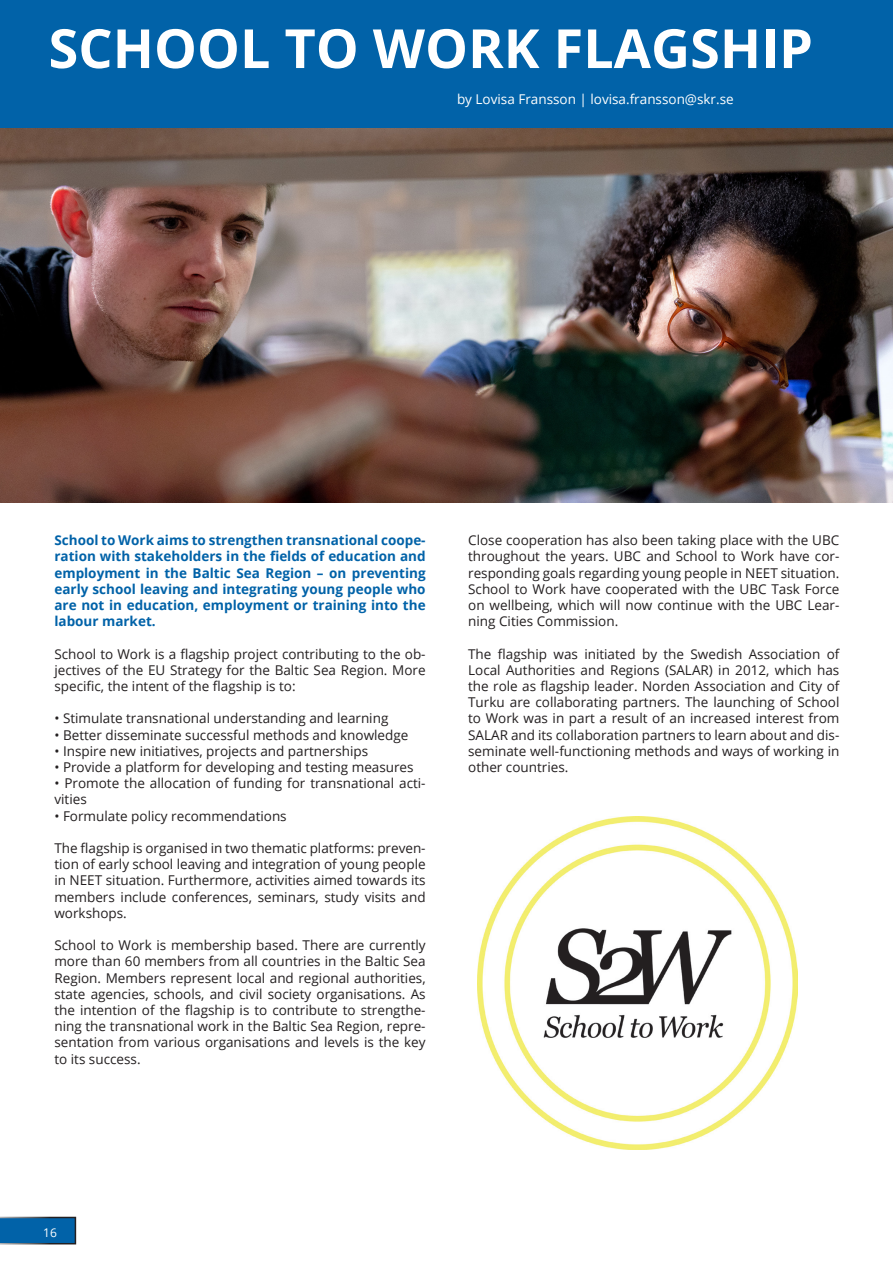
<style>
.page{position:relative;width:893px;height:1263px;background:#fff}
.page>*{position:absolute;margin:0;border:0;box-sizing:border-box;transform-origin:0 0}
.t1{font:700 54px "Open Sans";color:#fff}
.t2{font:13.5px/16.2px "Open Sans";color:#231f20;text-align:justify}
.t3{font:700 13.5px/16.2px "Open Sans";color:#0162a8;text-align:justify}
.t4{font:13.5px "Open Sans";color:#fff}
.t5{font:12px "Open Sans";color:#fff}
</style>
<div class="page">
<img style="left:0;top:128px;width:893px;height:374px">
<div style="left:0;top:0;width:893px;height:128px;background:#0162a8"></div>
<svg style="left:0;top:1217px;width:76px;height:27px;background:#085f9f"></svg>
<img style="left:477px;top:817px;width:320px;height:332px">
<p class="t1" style="left:49px;top:10px;width:766px">SCHOOL TO WORK FLAGSHIP</p>
<p class="t4" style="left:457px;top:90px;width:278px">by Lovisa Fransson | lovisa.fransson@skr.se</p>
<p class="t3" style="left:54px;top:532px;width:373px">School to Work aims to strengthen transnational coope&shy;ration with stakeholders in the fields of education and employment in the Baltic Sea Region – on preventing early school leaving and integrating young people who are not in education, employment or training into the labour market.</p>
<p class="t2" style="left:54px;top:645px;width:373px">School to Work is a flagship project contributing to the ob&shy;jectives of the EU Strategy for the Baltic Sea Region. More specific, the intent of the flagship is to:</p>
<p class="t2" style="left:54px;top:710px;width:335px">• Stimulate transnational understanding and learning</p>
<p class="t2" style="left:54px;top:726px;width:356px">• Better disseminate successful methods and knowledge</p>
<p class="t2" style="left:54px;top:742px;width:315px">• Inspire new initiatives, projects and partnerships</p>
<p class="t2" style="left:54px;top:759px;width:361px">• Provide a platform for developing and testing measures</p>
<p class="t2" style="left:54px;top:775px;width:373px">• Promote the allocation of funding for transnational acti&shy;vities</p>
<p class="t2" style="left:54px;top:807px;width:234px">• Formulate policy recommendations</p>
<p class="t2" style="left:54px;top:840px;width:373px">The flagship is organised in two thematic platforms: preven&shy;tion of early school leaving and integration of young people in NEET situation. Furthermore, activities aimed towards its members include conferences, seminars, study visits and workshops.</p>
<p class="t2" style="left:54px;top:937px;width:373px">School to Work is membership based. There are currently more than 60 members from all countries in the Baltic Sea Region. Members represent local and regional authorities, state agencies, schools, and civil society organisations. As the intention of the flagship is to contribute to strengthe&shy;ning the transnational work in the Baltic Sea Region, repre&shy;sentation from various organisations and levels is the key to its success.</p>
<p class="t2" style="left:468px;top:532px;width:373px">Close cooperation has also been taking place with the UBC throughout the years. UBC and School to Work have cor&shy;responding goals regarding young people in NEET situation.<br>School to Work have cooperated with the UBC Task Force on wellbeing, which will now continue with the UBC Lear&shy;ning Cities Commission.</p>
<p class="t2" style="left:468px;top:645px;width:373px">The flagship was initiated by the Swedish Association of Local Authorities and Regions (SALAR) in 2012, which has the role as flagship leader. Norden Association and City of Turku are collaborating partners. The launching of School to Work was in part a result of an increased interest from SALAR and its collaboration partners to learn about and dis&shy;seminate well-functioning methods and ways of working in other countries.</p>
<p class="t5" style="left:43px;top:1224px;width:15px">16</p>
</div>
